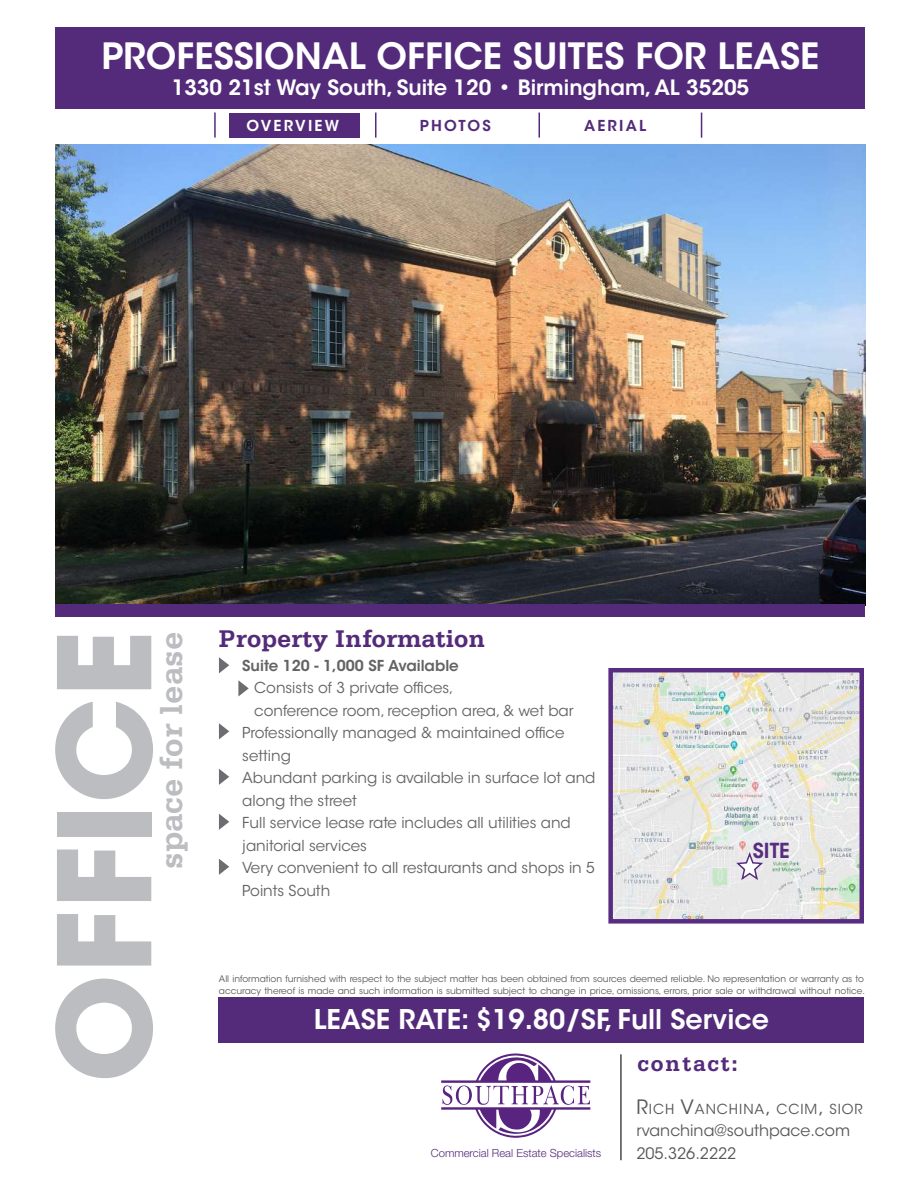
<style>
.page{position:relative;width:918px;height:1188px;background:#fff}
.page>*{position:absolute;margin:0;border:0;box-sizing:border-box;transform-origin:0 0}
.t1{font:700 127.5px "ITC Avant Garde Std";color:#bcbdc0}
.t2{font:600 36px "ITC Avant Garde Std";color:#fff}
.t3{font:700 33px "Serifa Std";color:#bcbdc0}
.t4{font:600 27px "ITC Avant Garde Std";color:#fff}
.t5{font:700 25.5px "Serifa Std";color:#542b7a}
.t6{font:700 22.95px "Serifa Std";letter-spacing:.075em;color:#542b7a}
.t7{font:600 21px "ITC Avant Garde Std";color:#fff}
.t8{font:600 20.55px "ITC Avant Garde Std";color:#582c80;scale:.96 1}
.t9{font:15.75px/22.5px "ITC Avant Garde Std";color:#57585a}
.t10{font:15px "ITC Avant Garde Std";color:#636366}
.t11{font:600 15px "ITC Avant Garde Std";color:#636366}
.t12{font:600 15px "ITC Avant Garde Std";letter-spacing:.15em;color:#542b7a}
.t13{font:600 15px "ITC Avant Garde Std";letter-spacing:.15em;color:#fff}
.t14{font:13.8px "ITC Avant Garde Std";letter-spacing:.07em;color:#57585a}
.t15{font:300 11.25px "Helvetica Neue LT Std";color:#542b7a}
.t16{font:9px/12px "ITC Avant Garde Std";color:#57585a}
.s1{font-size:19.65px}
</style>
<div class="page">
<div style="left:56px;top:27px;width:810px;height:82px;background:#542b7a"></div>
<img style="left:56px;top:145px;width:810px;height:461px">
<svg style="left:238px;top:680px;width:11px;height:17px"></svg>
<div style="left:219px;top:998px;width:645px;height:45px;background:#542b7a"></div>
<div style="left:55px;top:604px;width:810px;height:12px;background:#542b7a"></div>
<svg style="left:441px;top:1054px;width:149px;height:84px"></svg>
<hr style="left:620px;top:1054px;width:2px;height:106px;background:#57585a">
<hr style="left:214px;top:112px;width:2px;height:26px;background:#542b7a">
<hr style="left:538px;top:113px;width:2px;height:25px;background:#542b7a">
<svg style="left:375px;top:113px;width:1px;height:25px"></svg>
<svg style="left:701px;top:113px;width:1px;height:25px"></svg>
<div style="left:230px;top:113px;width:130px;height:25px;background:#542b7a"></div>
<img style="left:613px;top:673px;width:246px;height:246px">
<div style="left:608px;top:668px;width:256px;height:256px;border:4px solid #582c80"></div>
<svg style="left:734px;top:852px;width:31px;height:30px"></svg>
<svg style="left:219px;top:769px;width:10px;height:16px"></svg>
<svg style="left:219px;top:657px;width:10px;height:16px"></svg>
<svg style="left:219px;top:723px;width:10px;height:16px"></svg>
<svg style="left:219px;top:814px;width:10px;height:16px"></svg>
<svg style="left:219px;top:859px;width:10px;height:16px"></svg>
<h2 class="t2" style="left:101px;top:33px;width:720px">PROFESSIONAL OFFICE SUITES FOR LEASE</h2>
<h3 class="t7" style="left:172px;top:74px;width:579px">1330 21st Way South, Suite 120 • Birmingham, AL 35205</h3>
<p class="t13" style="left:246px;top:117px;width:94px">OVERVIEW</p>
<p class="t12" style="left:420px;top:117px;width:73px">PHOTOS</p>
<p class="t12" style="left:584px;top:117px;width:64px">AERIAL</p>
<h3 class="t3" style="left:152px;top:869px;width:238px;rotate:-90deg">space for lease</h3>
<h1 class="t1" style="left:22px;top:1083px;width:454px;rotate:-90deg">OFFICE</h1>
<h3 class="t5" style="left:219px;top:624px;width:268px">Property Information</h3>
<p class="t11" style="left:242px;top:656px;width:218px">Suite 120 - 1,000 SF Available</p>
<p class="t10" style="left:254px;top:679px;width:201px">Consists of 3 private offices,</p>
<p class="t10" style="left:254px;top:701px;width:321px">conference room, reception area, &amp; wet bar</p>
<p class="t10" style="left:242px;top:724px;width:324px">Professionally managed &amp; maintained office</p>
<p class="t10" style="left:242px;top:746px;width:50px">setting</p>
<p class="t10" style="left:242px;top:769px;width:355px">Abundant parking is available in surface lot and</p>
<p class="t10" style="left:242px;top:791px;width:116px">along the street</p>
<p class="t10" style="left:242px;top:814px;width:330px">Full service lease rate includes all utilities and</p>
<p class="t10" style="left:242px;top:836px;width:126px">janitorial services</p>
<p class="t10" style="left:242px;top:859px;width:354px">Very convenient to all restaurants and shops in 5</p>
<p class="t10" style="left:242px;top:881px;width:90px">Points South</p>
<h3 class="t8" style="left:753px;top:837px;width:40px">SITE</h3>
<p class="t16" style="left:219px;top:973px;width:648px">All information furnished with respect to the subject matter has been obtained from sources deemed reliable. No representation or warranty as to accuracy thereof is made and such information is submitted subject to change in price, omissions, errors, prior sale or withdrawal without notice.</p>
<h3 class="t4" style="left:314px;top:1002px;width:457px">LEASE RATE: $19.80/SF, Full Service</h3>
<p class="t15" style="left:431px;top:1146px;width:172px">Commercial Real Estate Specialists</p>
<h3 class="t6" style="left:638px;top:1050px;width:102px">contact:</h3>
<p class="t14" style="left:636px;top:1100px;width:227px"><span class="s1">R</span>ICH <span class="s1">V</span>ANCHINA<span class="s1">,</span> CCIM<span class="s1">,</span> SIOR</p>
<p class="t9" style="left:636px;top:1119px;width:215px">rvanchina@southpace.com<br>205.326.2222</p>
</div>
